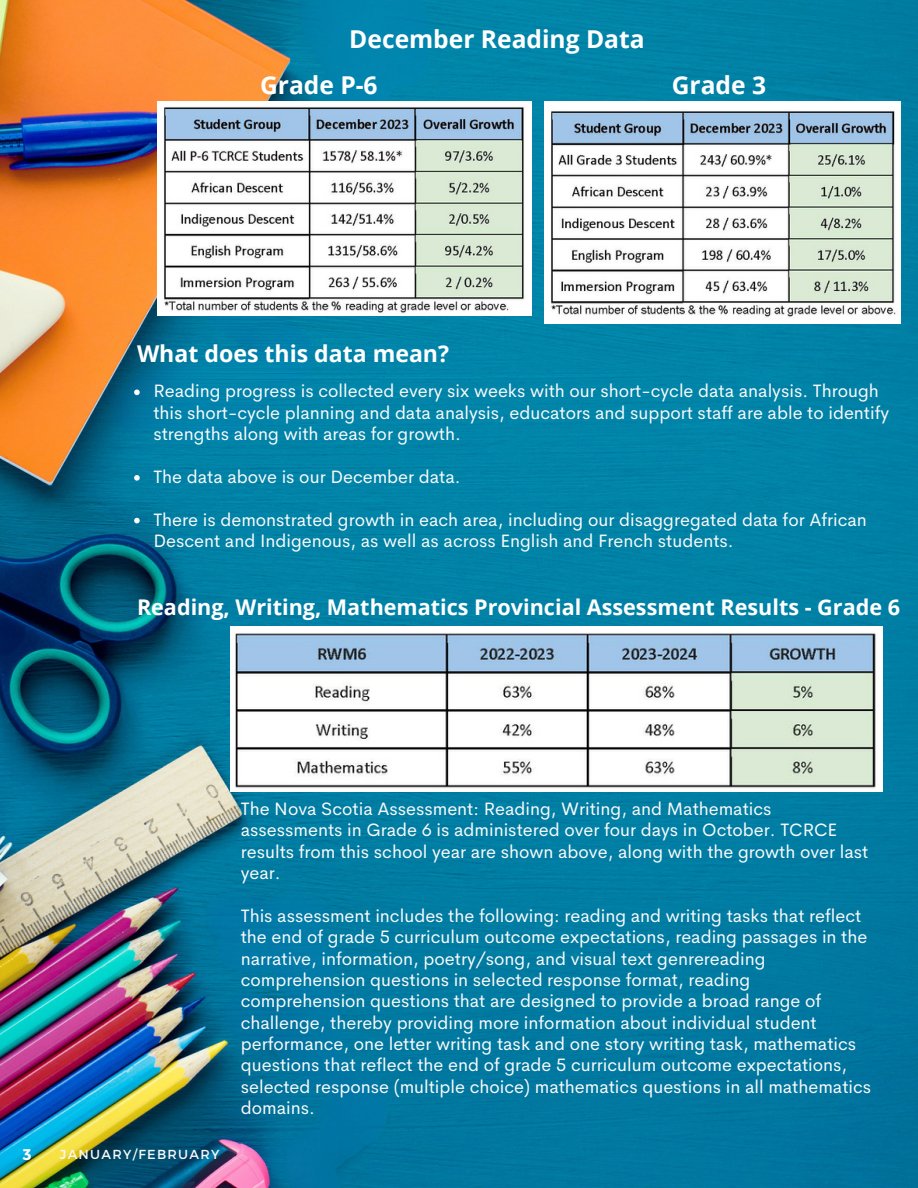
<style>
.page{position:relative;width:918px;height:1188px;background:#fff}
.page>*{position:absolute;margin:0;border:0;box-sizing:border-box;transform-origin:0 0}
.t1{font:700 24.6px "Open Sans";color:#fff}
.t2{font:700 23.1px "Open Sans";color:#fff}
.t3{font:700 21.6px "Open Sans";color:#fff}
.t4{font:18px/21.3px "Cerebri Sans";color:#fafafa}
.t5{font:700 15.6px "Montserrat";color:#fafafa}
.t6{font:13.05px "Montserrat";letter-spacing:.1em;color:#fafafa}
</style>
<div class="page">
<img style="left:0;top:0;width:918px;height:1188px">
<img style="left:544px;top:101px;width:357px;height:223px">
<img style="left:157px;top:101px;width:375px;height:215px">
<img style="left:231px;top:627px;width:651px;height:165px">
<svg style="left:134px;top:390px;width:6px;height:5px"></svg>
<svg style="left:134px;top:475px;width:6px;height:6px"></svg>
<svg style="left:134px;top:518px;width:6px;height:5px"></svg>
<p class="t1" style="left:349px;top:22px;width:297px">December Reading Data</p>
<h2 class="t1" style="left:260px;top:68px;width:119px">Grade P-6</h2>
<p class="t1" style="left:672px;top:68px;width:96px">Grade 3</p>
<p class="t2" style="left:137px;top:338px;width:314px">What does this data mean?</p>
<h1 class="t4" style="left:153px;top:380px;width:737px">Reading progress is collected every six weeks with our short-cycle data analysis. Through this short-cycle planning and data analysis, educators and support staff are able to identify strengths along with areas for growth.</h1>
<h1 class="t4" style="left:153px;top:466px;width:309px">The data above is our December data.</h1>
<h1 class="t4" style="left:153px;top:509px;width:715px">There is demonstrated growth in each area, including our disaggregated data for African<br>Descent and Indigenous, as well as across English and French students.</h1>
<h3 class="t3" style="left:137px;top:592px;width:765px">Reading, Writing, Mathematics Provincial Assessment Results - Grade 6</h3>
<p class="t5" style="left:23px;top:1145px;width:10px">3</p>
<p class="t6" style="left:60px;top:1145px;width:161px">JANUARY/FEBRUARY</p>
<p class="t4" style="left:241px;top:798px;width:629px">The Nova Scotia Assessment: Reading, Writing, and Mathematics assessments in Grade 6 is administered over four days in October. TCRCE results from this school year are shown above, along with the growth over last year.</p>
<h1 class="t4" style="left:241px;top:905px;width:632px">This assessment includes the following: reading and writing tasks that reflect the end of grade 5 curriculum outcome expectations, reading passages in the narrative, information, poetry/song, and visual text genrereading comprehension questions in selected response format, reading comprehension questions that are designed to provide a broad range of challenge, thereby providing more information about individual student performance, one letter writing task and one story writing task, mathematics questions that reflect the end of grade 5 curriculum outcome expectations, selected response (multiple choice) mathematics questions in all mathematics domains.</h1>
</div>
